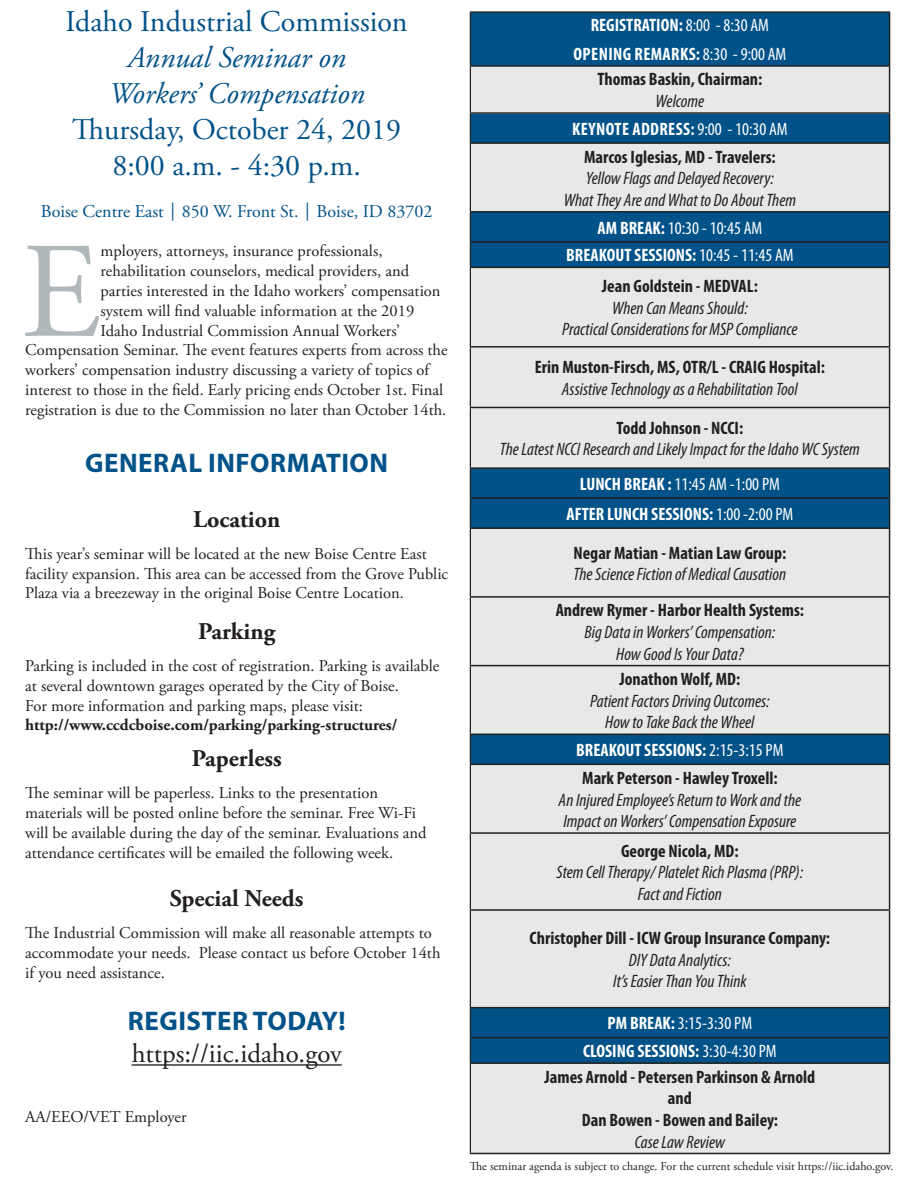
<style>
.page{position:relative;width:918px;height:1188px;background:#fff}
.page>*{position:absolute;margin:0;border:0;box-sizing:border-box;transform-origin:0 0}
.t1{font:135.9px "Adobe Garamond Pro";color:#b1b8bc}
.t2{font:30px/36px "Adobe Garamond Pro";color:#005288;text-align:center}
.t3{font:italic 30px/36px "Adobe Garamond Pro";color:#005288;text-align:center}
.t4{font:700 27px "Myriad Pro";letter-spacing:.02em;color:#005288}
.t5{font:27px "Adobe Garamond Pro";color:#231f20}
.t6{font:700 24px "Adobe Garamond Pro";color:#231f20}
.t7{font:italic condensed 18px/21.6px "Myriad Pro";color:#231f20;text-align:center}
.t8{font:700 condensed 18px/27.8px "Myriad Pro";color:#231f20;text-align:center}
.t9{font:700 condensed 18px/27.8px "Myriad Pro";color:#fff;text-align:center}
.t10{font:condensed 18px/27.8px "Myriad Pro";color:#fff;text-align:center}
.t11{font:700 condensed 18px/28.5px "Myriad Pro";letter-spacing:.02em;color:#fff;text-align:center}
.t12{font:18px "Adobe Garamond Pro";color:#005288}
.t13{font:16.5px/19.8px "Adobe Garamond Pro";color:#231f20}
.t14{font:700 16.5px "Adobe Garamond Pro";color:#231f20}
.t15{font:12px "Adobe Garamond Pro";color:#231f20}
.s1{font-weight:400}
.s2{color:#fff}
.s3{font-weight:400;color:#fff}
.s4{font-weight:700}
.s5{font-weight:700;font-style:normal;color:#fff}
.s6{font-style:normal;color:#fff}
</style>
<div class="page">
<hr style="left:132px;top:1064px;width:210px;height:2px;background:#231f20">
<div style="left:471px;top:13px;width:418px;height:129px;background:#005288"></div>
<div style="left:470px;top:66px;width:420px;height:47px;background:#e7e8e8"></div>
<svg style="left:471px;top:144px;width:418px;height:1009px;background:#b9cad4"></svg>
<hr style="left:889px;top:13px;width:1px;height:52px;background:#231f20">
<hr style="left:470px;top:65px;width:420px;height:2px;background:#231f20">
<hr style="left:889px;top:67px;width:1px;height:45px;background:#231f20">
<hr style="left:470px;top:112px;width:420px;height:2px;background:#231f20">
<svg style="left:889px;top:114px;width:1px;height:28px"></svg>
<hr style="left:470px;top:142px;width:420px;height:2px;background:#231f20">
<hr style="left:889px;top:144px;width:1px;height:67px;background:#231f20">
<hr style="left:470px;top:211px;width:420px;height:2px;background:#231f20">
<hr style="left:470px;top:241px;width:420px;height:2px;background:#231f20">
<svg style="left:889px;top:213px;width:1px;height:54px"></svg>
<hr style="left:470px;top:267px;width:420px;height:1px;background:#231f20">
<hr style="left:889px;top:268px;width:1px;height:78px;background:#231f20">
<hr style="left:470px;top:346px;width:420px;height:2px;background:#231f20">
<hr style="left:889px;top:348px;width:1px;height:59px;background:#231f20">
<hr style="left:470px;top:407px;width:420px;height:1px;background:#231f20">
<hr style="left:889px;top:408px;width:1px;height:59px;background:#231f20">
<hr style="left:470px;top:467px;width:420px;height:2px;background:#231f20">
<hr style="left:470px;top:497px;width:420px;height:2px;background:#231f20">
<svg style="left:889px;top:469px;width:1px;height:58px"></svg>
<hr style="left:470px;top:527px;width:420px;height:2px;background:#231f20">
<hr style="left:889px;top:529px;width:1px;height:67px;background:#231f20">
<hr style="left:470px;top:596px;width:420px;height:2px;background:#231f20">
<hr style="left:889px;top:598px;width:1px;height:67px;background:#231f20">
<hr style="left:470px;top:665px;width:420px;height:1px;background:#231f20">
<hr style="left:889px;top:666px;width:1px;height:68px;background:#231f20">
<hr style="left:470px;top:734px;width:420px;height:1px;background:#231f20">
<svg style="left:889px;top:735px;width:1px;height:29px"></svg>
<hr style="left:470px;top:764px;width:420px;height:1px;background:#231f20">
<hr style="left:889px;top:765px;width:1px;height:67px;background:#231f20">
<hr style="left:470px;top:832px;width:420px;height:2px;background:#231f20">
<hr style="left:889px;top:834px;width:1px;height:75px;background:#231f20">
<hr style="left:470px;top:909px;width:420px;height:2px;background:#231f20">
<hr style="left:889px;top:911px;width:1px;height:96px;background:#231f20">
<hr style="left:470px;top:1007px;width:420px;height:1px;background:#231f20">
<hr style="left:470px;top:1037px;width:420px;height:1px;background:#231f20">
<svg style="left:889px;top:1008px;width:1px;height:54px"></svg>
<hr style="left:470px;top:1062px;width:420px;height:2px;background:#231f20">
<hr style="left:889px;top:1064px;width:1px;height:89px;background:#231f20">
<hr style="left:470px;top:1153px;width:420px;height:1px;background:#231f20">
<h2 class="t2" style="left:66px;top:5px;width:344px">Idaho Industrial Commission</h2>
<h2 class="t3" style="left:109px;top:41px;width:258px">Annual Seminar on<br>Workers’ Compensation</h2>
<h2 class="t2" style="left:72px;top:113px;width:330px">Thursday, October 24, 2019<br>8:00 a.m. - 4:30 p.m.</h2>
<p class="t12" style="left:41px;top:200px;width:393px">Boise Centre East 850 W. Front St. Boise, ID 83702</p>
<h1 class="t1" style="left:21px;top:211px;width:81px">E</h1>
<p class="t13" style="left:101px;top:242px;width:283px">mployers, attorneys, insurance professionals,</p>
<p class="t13" style="left:101px;top:262px;width:310px">rehabilitation counselors, medical providers, and</p>
<p class="t13" style="left:101px;top:282px;width:342px">parties interested in the Idaho workers’ compensation</p>
<p class="t13" style="left:101px;top:301px;width:315px">system will find valuable information at the 2019</p>
<p class="t13" style="left:101px;top:321px;width:301px">Idaho Industrial Commission Annual Workers’</p>
<p class="t13" style="left:25px;top:341px;width:424px">Compensation Seminar. The event features experts from across the</p>
<p class="t13" style="left:25px;top:361px;width:406px">workers’ compensation industry discussing a variety of topics of</p>
<p class="t13" style="left:25px;top:381px;width:420px">interest to those in the field. Early pricing ends October 1st. Final</p>
<p class="t13" style="left:25px;top:400px;width:423px">registration is due to the Commission no later than October 14th.</p>
<h3 class="t4" style="left:85px;top:446px;width:304px">GENERAL INFORMATION</h3>
<h3 class="t6" style="left:193px;top:505px;width:89px">Location</h3>
<p class="t13" style="left:25px;top:544px;width:424px">This year’s seminar will be located at the new Boise Centre East facility expansion. This area can be accessed from the Grove Public<br>Plaza via a breezeway in the original Boise Centre Location.</p>
<h3 class="t6" style="left:198px;top:618px;width:78px">Parking</h3>
<p class="t13" style="left:25px;top:657px;width:416px">Parking is included in the cost of registration. Parking is available at several downtown garages operated by the City of Boise.<br>For more information and parking maps, please visit:</p>
<p class="t14" style="left:25px;top:716px;width:374px">http://www.ccdcboise.com/parking/parking-structures/</p>
<h3 class="t6" style="left:192px;top:745px;width:91px">Paperless</h3>
<p class="t13" style="left:25px;top:784px;width:403px">The seminar will be paperless. Links to the presentation materials will be posted online before the seminar. Free Wi-Fi will be available during the day of the seminar. Evaluations and attendance certificates will be emailed the following week.</p>
<h3 class="t6" style="left:170px;top:885px;width:135px">Special Needs</h3>
<p class="t13" style="left:25px;top:924px;width:417px">The Industrial Commission will make all reasonable attempts to accommodate your needs. Please contact us before October 14th if you need assistance.</p>
<h3 class="t4" style="left:128px;top:1003px;width:219px">REGISTER TODAY!</h3>
<h3 class="t5" style="left:132px;top:1038px;width:212px">https://iic.idaho.gov</h3>
<p class="t13" style="left:25px;top:1107px;width:163px">AA/EEO/VET Employer</p>
<p class="t11" style="left:574px;top:11px;width:214px">REGISTRATION: <span class="s1">8:00 - 8:30 AM<br></span>OPENING REMARKS: <span class="s1">8:30 - 9:00 AM</span></p>
<p class="t8" style="left:597px;top:65px;width:166px">Thomas Baskin, Chairman:</p>
<p class="t7" style="left:656px;top:90px;width:50px">Welcome</p>
<p class="t9" style="left:572px;top:115px;width:33px">Keynote</p>
<p class="t9" style="left:632px;top:115px;width:36px">Address</p>
<p class="t8" style="left:584px;top:115px;width:205px;text-align:left;text-indent:106px"><span class="s2">:</span> <span class="s3">9:00 - 10:30 AM<br></span>Marcos Iglesias, MD - Travelers:</p>
<p class="t7" style="left:564px;top:167px;width:234px">Yellow Flags and Delayed Recovery:<br>What They Are and What to Do About Them</p>
<p class="t10" style="left:566px;top:214px;width:229px"><span class="s4">AM BREAK:</span> 10:30 - 10:45 AM<br><span class="s4">BREAKOUT SESSIONS:</span> 10:45 - 11:45 AM</p>
<p class="t8" style="left:602px;top:272px;width:157px">Jean Goldstein - MEDVAL:</p>
<p class="t7" style="left:562px;top:297px;width:237px">When Can Means Should:<br>Practical Considerations for MSP Compliance</p>
<p class="t8" style="left:535px;top:353px;width:292px">Erin Muston-Firsch, MS, OTR/L - CRAIG Hospital:</p>
<p class="t7" style="left:562px;top:378px;width:237px">Assistive Technology as a Rehabilitation Tool</p>
<p class="t8" style="left:617px;top:414px;width:128px">Todd Johnson - NCCI:</p>
<p class="t7" style="left:500px;top:432px;width:362px;line-height:34.5px">The Latest NCCI Research and Likely Impact for the Idaho WC System<br><span class="s5">LUNCH BREAK :</span> <span class="s6">11:45 AM -1:00 PM</span></p>
<p class="t8" style="left:566px;top:494px;width:228px;line-height:38.5px"><span class="s2">AFTER LUNCH SESSIONS:</span> <span class="s3">1:00 -2:00 PM<br></span>Negar Matian - Matian Law Group:</p>
<p class="t7" style="left:574px;top:563px;width:214px">The Science Fiction of Medical Causation</p>
<p class="t8" style="left:556px;top:596px;width:250px">Andrew Rymer - Harbor Health Systems:</p>
<p class="t7" style="left:585px;top:621px;width:192px">Big Data in Workers’ Compensation:<br>How Good Is Your Data?</p>
<p class="t8" style="left:619px;top:665px;width:122px">Jonathon Wolf, MD:</p>
<p class="t7" style="left:590px;top:690px;width:181px">Patient Factors Driving Outcomes:<br>How to Take Back the Wheel</p>
<p class="t8" style="left:576px;top:736px;width:209px"><span class="s2">BREAKOUT SESSIONS:</span> <span class="s3">2:15-3:15 PM<br></span>Mark Peterson - Hawley Troxell:</p>
<p class="t7" style="left:559px;top:789px;width:244px;text-align:left">An Injured Employee’s Return to Work and the<br>Impact on Workers’ Compensation Exposure</p>
<p class="t8" style="left:621px;top:836px;width:119px">George Nicola, MD:</p>
<p class="t7" style="left:557px;top:861px;width:248px">Stem Cell Therapy/ Platelet Rich Plasma (PRP):<br>Fact and Fiction</p>
<p class="t8" style="left:530px;top:924px;width:302px">Christopher Dill - ICW Group Insurance Company:</p>
<p class="t7" style="left:613px;top:949px;width:135px">DIY Data Analytics:<br>It’s Easier Than You Think</p>
<p class="t9" style="left:583px;top:1009px;width:195px">PM BREAK: <span class="s1">3:15-3:30 PM<br></span>CLOSING SESSIONS: <span class="s1">3:30-4:30 PM</span></p>
<p class="t8" style="left:545px;top:1066px;width:272px;line-height:21.6px">James Arnold - Petersen Parkinson &amp; Arnold and<br>Dan Bowen - Bowen and Bailey:</p>
<p class="t7" style="left:635px;top:1131px;width:92px">Case Law Review</p>
<p class="t15" style="left:469px;top:1159px;width:425px">The seminar agenda is subject to change. For the current schedule visit https://iic.idaho.gov.</p>
</div>
